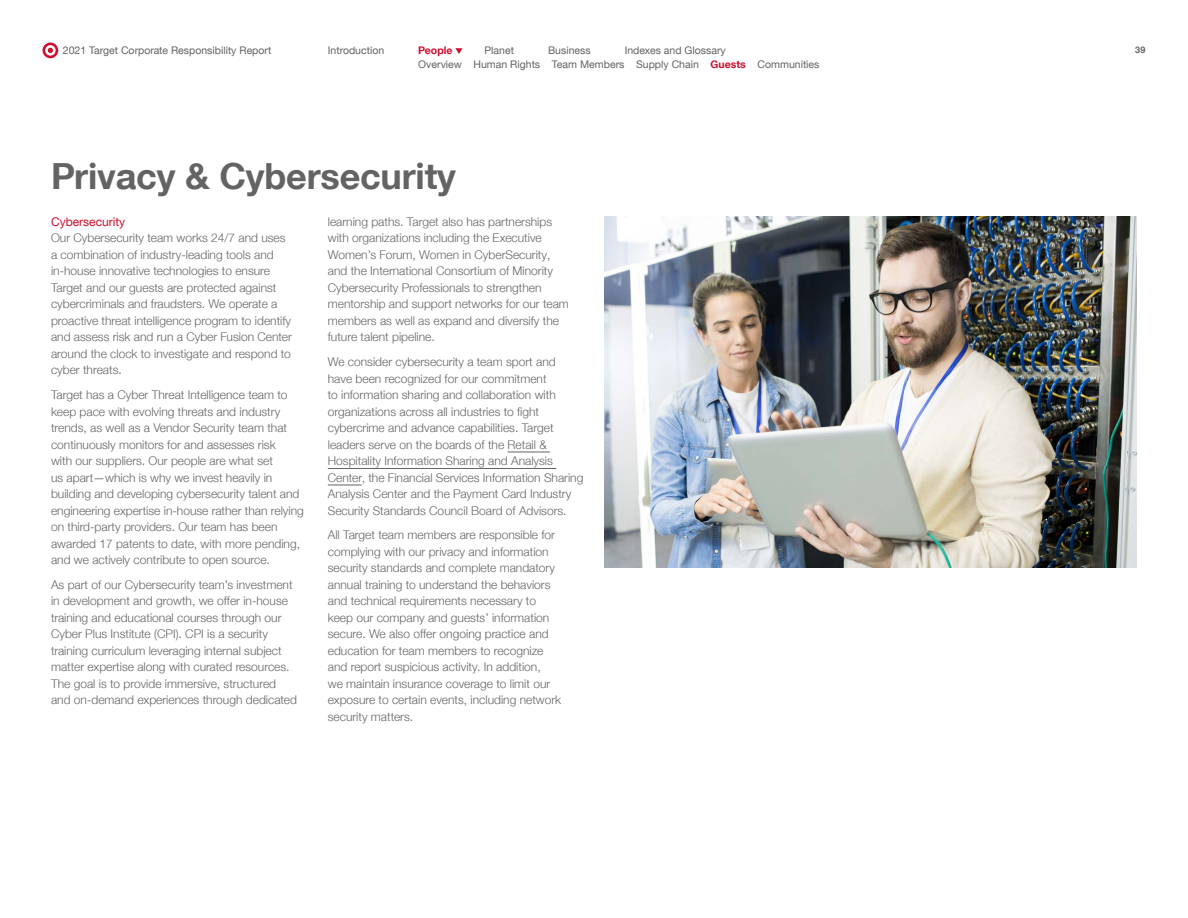
<style>
.page{position:relative;width:1188px;height:918px;background:#fff}
.page>*{position:absolute;margin:0;border:0;box-sizing:border-box;transform-origin:0 0}
.t1{font:700 36px "Helvetica Neuefor Target";letter-spacing:-.005em;color:#646363}
.t2{font:300 12px/16.5px "Helvetica Neuefor Target";color:#646363}
.t3{font:12px "Helvetica Neuefor Target Rm";color:#ce0e2d}
.t4{font:10.5px "Helvetica Neuefor Target Rm";color:#646363}
.t5{font:700 10.5px "Helvetica Neuefor Target";color:#ce0e2d}
.t6{font:700 9px "Helvetica Neuefor Target";color:#646363}
</style>
<div class="page">
<svg style="left:455px;top:48px;width:8px;height:6px"></svg>
<div style="left:43px;top:43px;width:15px;height:15px;background:#ce0e2d;border-radius:50%"></div>
<svg style="left:45px;top:45px;width:11px;height:11px"></svg>
<svg style="left:48px;top:48px;width:5px;height:5px"></svg>
<hr style="left:508px;top:452px;width:42px;height:1px;background:#646363">
<hr style="left:328px;top:468px;width:228px;height:1px;background:#646363">
<hr style="left:328px;top:485px;width:34px;height:1px;background:#646363">
<img style="left:605px;top:217px;width:532px;height:350px">
<p class="t4" style="left:63px;top:44px;width:210px">2021 Target Corporate Responsibility Report</p>
<p class="t4" style="left:328px;top:44px;width:58px">Introduction</p>
<p class="t5" style="left:418px;top:44px;width:36px">People</p>
<p class="t6" style="left:1135px;top:44px;width:12px">39</p>
<p class="t4" style="left:418px;top:58px;width:45px">Overview</p>
<p class="t4" style="left:474px;top:58px;width:68px">Human Rights</p>
<p class="t4" style="left:552px;top:58px;width:74px">Team Members</p>
<p class="t4" style="left:636px;top:58px;width:64px">Supply Chain</p>
<p class="t5" style="left:711px;top:58px;width:37px">Guests</p>
<p class="t4" style="left:757px;top:58px;width:64px">Communities</p>
<p class="t4" style="left:484px;top:44px;width:31px">Planet</p>
<p class="t4" style="left:548px;top:44px;width:44px">Business</p>
<p class="t4" style="left:625px;top:44px;width:103px">Indexes and Glossary</p>
<h1 class="t1" style="left:51px;top:154px;width:406px">Privacy &amp; Cybersecurity</h1>
<h5 class="t3" style="left:51px;top:214px;width:76px">Cybersecurity</h5>
<p class="t2" style="left:51px;top:230px;width:242px">Our Cybersecurity team works 24/7 and uses a combination of industry-leading tools and in-house innovative technologies to ensure Target and our guests are protected against cybercriminals and fraudsters. We operate a proactive threat intelligence program to identify and assess risk and run a Cyber Fusion Center around the clock to investigate and respond to cyber threats.</p>
<p class="t2" style="left:51px;top:386px;width:254px">Target has a Cyber Threat Intelligence team to keep pace with evolving threats and industry trends, as well as a Vendor Security team that continuously monitors for and assesses risk<br>with our suppliers. Our people are what set<br>us apart—which is why we invest heavily in building and developing cybersecurity talent and engineering expertise in-house rather than relying on third-party providers. Our team has been awarded 17 patents to date, with more pending, and we actively contribute to open source.</p>
<p class="t2" style="left:51px;top:576px;width:248px">As part of our Cybersecurity team’s investment in development and growth, we offer in-house training and educational courses through our Cyber Plus Institute (CPI). CPI is a security training curriculum leveraging internal subject matter expertise along with curated resources.<br>The goal is to provide immersive, structured and on-demand experiences through dedicated</p>
<p class="t2" style="left:328px;top:213px;width:243px">learning paths. Target also has partnerships with organizations including the Executive Women’s Forum, Women in CyberSecurity, and the International Consortium of Minority Cybersecurity Professionals to strengthen mentorship and support networks for our team members as well as expand and diversify the future talent pipeline.</p>
<p class="t2" style="left:328px;top:353px;width:257px">We consider cybersecurity a team sport and<br>have been recognized for our commitment<br>to information sharing and collaboration with organizations across all industries to fight cybercrime and advance capabilities. Target leaders serve on the boards of the Retail &amp; Hospitality Information Sharing and Analysis Center, the Financial Services Information Sharing Analysis Center and the Payment Card Industry Security Standards Council Board of Advisors.</p>
<p class="t2" style="left:328px;top:527px;width:235px">All Target team members are responsible for complying with our privacy and information security standards and complete mandatory annual training to understand the behaviors and technical requirements necessary to keep our company and guests’ information secure. We also offer ongoing practice and education for team members to recognize and report suspicious activity. In addition,<br>we maintain insurance coverage to limit our exposure to certain events, including network security matters.</p>
</div>
